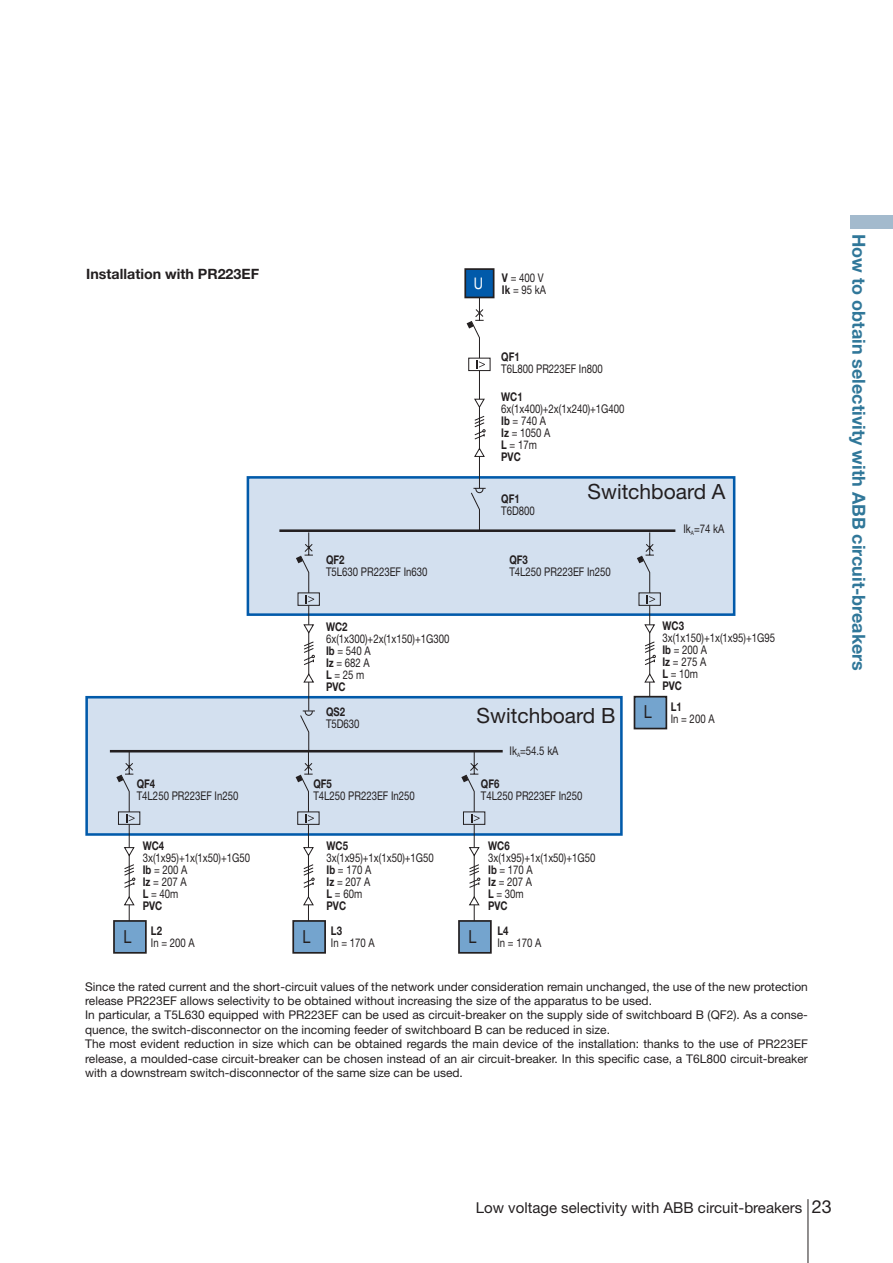
<style>
.page{position:relative;width:893px;height:1263px;background:#fff}
.page>*{position:absolute;margin:0;border:0;box-sizing:border-box;transform-origin:0 0}
.t1{font:21px "Helvetica Neue";color:#231f20}
.t2{font:700 18px "Helvetica Neue";color:#307799}
.t3{font:18px "Helvetica Neue";color:#231f20;scale:.8 1}
.t4{font:15px "Helvetica Neue";color:#231f20}
.t5{font:700 14.25px "Helvetica Neue";color:#231f20}
.t6{font:12px/14.4px "Helvetica Neue";color:#231f20}
.t7{font:12px/12px "Helvetica Neue";color:#231f20;scale:.8 1}
.t8{font:700 12px "Helvetica Neue";color:#231f20;scale:.8 1}
.s1{font-weight:700}
.s2{font-size:18px}
</style>
<div class="page">
<hr style="left:808px;top:1199px;width:1px;height:64px;background:#231f20">
<div style="left:248px;top:477px;width:486px;height:138px;background:#d3e0ef"></div>
<div style="left:247px;top:476px;width:488px;height:140px;border:3px solid #015aaa"></div>
<div style="left:87px;top:697px;width:534px;height:137px;background:#d3e0ef"></div>
<div style="left:85px;top:696px;width:538px;height:140px;border:3px solid #015aaa"></div>
<hr style="left:279px;top:529px;width:396px;height:3px;background:#231f20">
<div style="left:465px;top:269px;width:29px;height:28px;background:#015aaa"></div>
<div style="left:464px;top:268px;width:31px;height:30px;border:2px solid #231f20"></div>
<svg style="left:467px;top:297px;width:19px;height:233px"></svg>
<div style="left:298px;top:592px;width:22px;height:14px;border:1px solid #231f20"></div>
<hr style="left:110px;top:750px;width:393px;height:2px;background:#231f20">
<div style="left:639px;top:592px;width:22px;height:14px;border:1px solid #231f20"></div>
<svg style="left:637px;top:532px;width:19px;height:164px"></svg>
<div style="left:634px;top:697px;width:32px;height:32px;background:#74a4ce"></div>
<div style="left:634px;top:696px;width:33px;height:33px;border:2px solid #231f20"></div>
<div style="left:463px;top:811px;width:22px;height:14px;border:1px solid #231f20"></div>
<svg style="left:461px;top:752px;width:19px;height:168px"></svg>
<div style="left:459px;top:921px;width:32px;height:32px;background:#74a4ce"></div>
<div style="left:458px;top:920px;width:34px;height:34px;border:2px solid #231f20"></div>
<svg style="left:296px;top:532px;width:20px;height:388px"></svg>
<div style="left:293px;top:921px;width:32px;height:32px;background:#74a4ce"></div>
<div style="left:292px;top:920px;width:34px;height:34px;border:2px solid #231f20"></div>
<div style="left:118px;top:811px;width:22px;height:14px;border:1px solid #231f20"></div>
<svg style="left:116px;top:752px;width:19px;height:168px"></svg>
<div style="left:114px;top:921px;width:32px;height:32px;background:#74a4ce"></div>
<div style="left:113px;top:920px;width:34px;height:34px;border:2px solid #231f20"></div>
<div style="left:850px;top:215px;width:43px;height:13px;background:#a3bacd"></div>
<p class="t5" style="left:86px;top:265px;width:174px">Installation with PR223EF</p>
<p class="t8" style="left:137px;top:777px;width:25px">QF4</p>
<p class="t7" style="left:137px;top:790px;width:128px">T4L250 PR223EF In250</p>
<p class="t7" style="left:474px;top:272px;width:92px;text-align:right"><span class="s1">V</span> = 400 V<br><sup>U</sup> <span class="s1">Ik</span> = 95 kA</p>
<p class="t8" style="left:501px;top:349px;width:25px">QF1</p>
<p class="t7" style="left:501px;top:362px;width:128px">T6L800 PR223EF In800</p>
<p class="t8" style="left:501px;top:389px;width:28px">WC1</p>
<p class="t7" style="left:501px;top:402px;width:156px">6x(1x400)+2x(1x240)+1G400<br><span class="s1">Ib</span> = 740 A<br><span class="s1">Iz</span> = 1050 A<br><span class="s1">L</span> = 17m<br><span class="s1">PVC</span></p>
<p class="t8" style="left:501px;top:491px;width:25px">QF1</p>
<p class="t7" style="left:501px;top:504px;width:44px">T6D800</p>
<h1 class="t1" style="left:588px;top:479px;width:140px">Switchboard A</h1>
<p class="t7" style="left:683px;top:522px;width:53px">Ik<sub>A</sub>=74 kA</p>
<p class="t8" style="left:326px;top:553px;width:25px">QF2</p>
<p class="t7" style="left:326px;top:566px;width:128px">T5L630 PR223EF In630</p>
<p class="t8" style="left:509px;top:553px;width:25px">QF3</p>
<p class="t7" style="left:509px;top:566px;width:128px">T4L250 PR223EF In250</p>
<p class="t8" style="left:326px;top:619px;width:28px">WC2</p>
<p class="t7" style="left:326px;top:633px;width:156px">6x(1x300)+2x(1x150)+1G300<br><span class="s1">Ib</span> = 540 A<br><span class="s1">Iz</span> = 682 A<br><span class="s1">L</span> = 25 m<br><span class="s1">PVC</span></p>
<p class="t8" style="left:326px;top:704px;width:25px">QS2</p>
<p class="t7" style="left:326px;top:717px;width:44px">T5D630</p>
<h1 class="t1" style="left:477px;top:703px;width:140px">Switchboard B</h1>
<h2 class="t3" style="left:644px;top:701px;width:12px">L</h2>
<p class="t8" style="left:662px;top:618px;width:28px">WC3</p>
<p class="t7" style="left:662px;top:631px;width:142px">3x(1x150)+1x(1x95)+1G95<br><span class="s1">Ib</span> = 200 A<br><span class="s1">Iz</span> = 275 A<br><span class="s1">L</span> = 10m<br><span class="s1">PVC</span></p>
<p class="t8" style="left:671px;top:700px;width:15px">L1</p>
<p class="t7" style="left:671px;top:713px;width:56px">In = 200 A</p>
<p class="t7" style="left:510px;top:744px;width:63px">Ik<sub>A</sub>=54.5 kA</p>
<p class="t8" style="left:313px;top:777px;width:25px">QF5</p>
<p class="t7" style="left:313px;top:790px;width:128px">T4L250 PR223EF In250</p>
<p class="t8" style="left:481px;top:777px;width:25px">QF6</p>
<p class="t7" style="left:481px;top:790px;width:128px">T4L250 PR223EF In250</p>
<p class="t8" style="left:143px;top:838px;width:28px">WC4</p>
<p class="t7" style="left:143px;top:852px;width:136px">3x(1x95)+1x(1x50)+1G50<br><span class="s1">Ib</span> = 200 A<br><span class="s1">Iz</span> = 207 A<br><span class="s1">L</span> = 40m<br><span class="s1">PVC</span></p>
<p class="t8" style="left:151px;top:923px;width:15px">L2</p>
<p class="t7" style="left:151px;top:936px;width:56px">In = 200 A</p>
<p class="t8" style="left:327px;top:838px;width:28px">WC5</p>
<p class="t7" style="left:327px;top:852px;width:136px">3x(1x95)+1x(1x50)+1G50<br><span class="s1">Ib</span> = 170 A<br><span class="s1">Iz</span> = 207 A<br><span class="s1">L</span> = 60m<br><span class="s1">PVC</span></p>
<p class="t8" style="left:331px;top:923px;width:15px">L3</p>
<p class="t7" style="left:331px;top:936px;width:56px">In = 170 A</p>
<h2 class="t3" style="left:123px;top:926px;width:12px">L</h2>
<h2 class="t3" style="left:303px;top:926px;width:12px">L</h2>
<h2 class="t3" style="left:468px;top:926px;width:12px">L</h2>
<p class="t8" style="left:488px;top:838px;width:28px">WC6</p>
<p class="t7" style="left:488px;top:852px;width:136px">3x(1x95)+1x(1x50)+1G50<br><span class="s1">Ib</span> = 170 A<br><span class="s1">Iz</span> = 207 A<br><span class="s1">L</span> = 30m<br><span class="s1">PVC</span></p>
<p class="t8" style="left:497px;top:923px;width:15px">L4</p>
<p class="t7" style="left:497px;top:936px;width:56px">In = 170 A</p>
<p class="t6" style="left:85px;top:979px;width:724px">Since the rated current and the short-circuit values of the network under consideration remain unchanged, the use of the new protection release PR223EF allows selectivity to be obtained without increasing the size of the apparatus to be used.<br>In particular, a T5L630 equipped with PR223EF can be used as circuit-breaker on the supply side of switchboard B (QF2). As a conse&shy;quence, the switch-disconnector on the incoming feeder of switchboard B can be reduced in size.<br>The most evident reduction in size which can be obtained regards the main device of the installation: thanks to the use of PR223EF release, a moulded-case circuit-breaker can be chosen instead of an air circuit-breaker. In this specific case, a T6L800 circuit-breaker with a downstream switch-disconnector of the same size can be used.</p>
<h2 class="t2" style="left:870px;top:234px;width:438px;rotate:90deg">How to obtain selectivity with ABB circuit-breakers</h2>
<p class="t4" style="left:476px;top:1199px;width:358px">Low voltage selectivity with ABB circuit-breakers <span class="s2">23</span></p>
</div>
